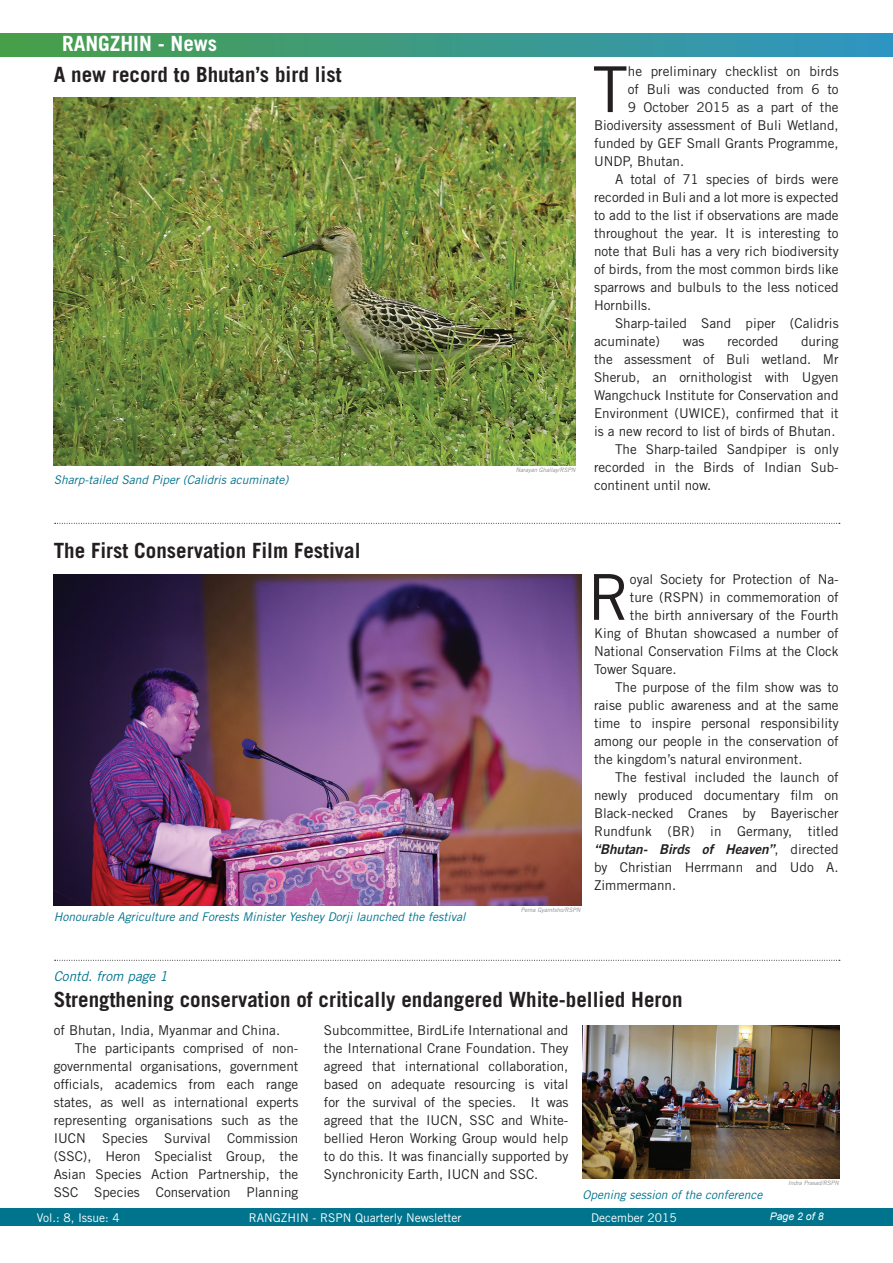
<style>
.page{position:relative;width:893px;height:1263px;background:#fff}
.page>*{position:absolute;margin:0;border:0;box-sizing:border-box;transform-origin:0 0}
.t1{font:63.3px "Trade Gothic LT Std";color:#231f20}
.t2{font:700 21px "Trade Gothic LT Std";color:#231f20}
.t3{font:700 21px "Trade Gothic LT Std";color:#fff}
.t4{font:13.5px/18px "Trade Gothic LT Std";color:#231f20;text-align:justify}
.t5{font:13.5px "Trade Gothic LT Std Bd 2 Obl";color:#231f20}
.t6{font:italic 13.5px "Trade Gothic LT Std";color:#00738d}
.t7{font:italic 12px "Trade Gothic LT Std";color:#00738d}
.t8{font:12px "Trade Gothic LT Std";color:#fff}
.t9{font:italic 10.5px "Arial";color:#fff}
.t10{font:italic 6px "Trade Gothic LT Std";color:#8a8c8f}
.s1{font-family:"Trade Gothic LT Std"}
</style>
<div class="page">
<div style="left:0;top:33px;width:893px;height:23px;background:linear-gradient(to right,#499f47,#2f95c4)"></div>
<div style="left:0;top:1208px;width:893px;height:18px;background:#00738d"></div>
<svg style="left:55px;top:960px;width:785px;height:1px"></svg>
<svg style="left:55px;top:523px;width:785px;height:1px"></svg>
<img style="left:582px;top:1025px;width:257px;height:154px">
<img style="left:54px;top:574px;width:527px;height:332px">
<img style="left:54px;top:98px;width:521px;height:367px">
<h2 class="t3" style="left:62px;top:30px;width:157px">RANGZHIN - News</h2>
<h2 class="t2" style="left:54px;top:61px;width:289px">A new record to Bhutan’s bird list</h2>
<p class="t7" style="left:54px;top:472px;width:236px">Sharp-tailed Sand Piper (Calidris acuminate)</p>
<h2 class="t2" style="left:54px;top:538px;width:308px">The First Conservation Film Festival</h2>
<p class="t7" style="left:54px;top:909px;width:413px">Honourable Agriculture and Forests Minister Yeshey Dorji launched the festival</p>
<p class="t6" style="left:54px;top:968px;width:115px">Contd. from page 1</p>
<p class="t10" style="left:516px;top:466px;width:61px">Narayan Ghallay/RSPN</p>
<h1 class="t1" style="left:593px;top:51px;width:37px">T</h1>
<p class="t4" style="left:628px;top:62px;width:212px">he preliminary checklist on birds</p>
<p class="t4" style="left:628px;top:80px;width:212px">of Buli was conducted from 6 to</p>
<p class="t4" style="left:628px;top:98px;width:212px">9 October 2015 as a part of the</p>
<p class="t4" style="left:594px;top:116px;width:246px">Biodiversity assessment of Buli Wetland,</p>
<p class="t4" style="left:594px;top:134px;width:246px">funded by GEF Small Grants Programme,</p>
<p class="t4" style="left:594px;top:152px;width:92px">UNDP, Bhutan.</p>
<p class="t4" style="left:615px;top:170px;width:225px">A total of 71 species of birds were</p>
<p class="t4" style="left:594px;top:188px;width:246px">recorded in Buli and a lot more is expected</p>
<p class="t4" style="left:594px;top:206px;width:246px">to add to the list if observations are made</p>
<p class="t4" style="left:594px;top:224px;width:246px">throughout the year. It is interesting to</p>
<p class="t4" style="left:594px;top:242px;width:246px">note that Buli has a very rich biodiversity</p>
<p class="t4" style="left:594px;top:260px;width:246px">of birds, from the most common birds like</p>
<p class="t4" style="left:594px;top:278px;width:246px">sparrows and bulbuls to the less noticed</p>
<p class="t4" style="left:594px;top:296px;width:59px">Hornbills.</p>
<p class="t4" style="left:615px;top:314px;width:225px">Sharp-tailed Sand piper (Calidris</p>
<p class="t4" style="left:594px;top:332px;width:68px">acuminate)</p>
<p class="t4" style="left:683px;top:332px;width:23px">was</p>
<p class="t4" style="left:727px;top:332px;width:53px">recorded</p>
<p class="t4" style="left:801px;top:332px;width:39px">during</p>
<p class="t4" style="left:594px;top:350px;width:246px">the assessment of Buli wetland. Mr</p>
<p class="t4" style="left:594px;top:368px;width:246px">Sherub, an ornithologist with Ugyen</p>
<p class="t4" style="left:594px;top:386px;width:246px">Wangchuck Institute for Conservation and</p>
<p class="t4" style="left:594px;top:404px;width:246px">Environment (UWICE), confirmed that it</p>
<p class="t4" style="left:594px;top:422px;width:243px">is a new record to list of birds of Bhutan.</p>
<p class="t4" style="left:615px;top:440px;width:225px">The Sharp-tailed Sandpiper is only</p>
<p class="t4" style="left:594px;top:458px;width:246px">recorded in the Birds of Indian Sub-</p>
<p class="t4" style="left:594px;top:476px;width:119px">continent until now.</p>
<p class="t10" style="left:521px;top:906px;width:61px">Pema Gyamtsho/RSPN</p>
<h1 class="t1" style="left:588px;top:559px;width:44px">R</h1>
<p class="t4" style="left:630px;top:570px;width:210px">oyal Society for Protection of Na-</p>
<p class="t4" style="left:630px;top:588px;width:210px">ture (RSPN) in commemoration of</p>
<p class="t4" style="left:630px;top:606px;width:210px">the birth anniversary of the Fourth</p>
<p class="t4" style="left:594px;top:624px;width:246px">King of Bhutan showcased a number of</p>
<p class="t4" style="left:594px;top:642px;width:246px">National Conservation Films at the Clock</p>
<p class="t4" style="left:594px;top:660px;width:84px">Tower Square.</p>
<p class="t4" style="left:615px;top:678px;width:225px">The purpose of the film show was to</p>
<p class="t4" style="left:594px;top:696px;width:246px">raise public awareness and at the same</p>
<p class="t4" style="left:594px;top:714px;width:246px">time to inspire personal responsibility</p>
<p class="t4" style="left:594px;top:732px;width:246px">among our people in the conservation of</p>
<p class="t4" style="left:594px;top:750px;width:210px">the kingdom’s natural environment.</p>
<p class="t4" style="left:615px;top:768px;width:225px">The festival included the launch of</p>
<p class="t4" style="left:594px;top:786px;width:246px">newly produced documentary film on</p>
<p class="t4" style="left:594px;top:804px;width:246px">Black-necked Cranes by Bayerischer</p>
<p class="t4" style="left:594px;top:822px;width:246px">Rundfunk (BR) in Germany, titled</p>
<p class="t5" style="left:594px;top:840px;width:246px">“Bhutan- Birds of Heaven”<span class="s1">, directed</span></p>
<p class="t4" style="left:594px;top:858px;width:246px">by Christian Herrmann and Udo A.<br>Zimmermann.</p>
<h2 class="t2" style="left:54px;top:986px;width:630px">Strengthening conservation of critically endangered White-bellied Heron</h2>
<p class="t4" style="left:54px;top:1021px;width:228px">of Bhutan, India, Myanmar and China.</p>
<p class="t4" style="left:75px;top:1039px;width:225px">The participants comprised of non-</p>
<p class="t4" style="left:54px;top:1057px;width:246px">governmental organisations, government</p>
<p class="t4" style="left:54px;top:1075px;width:246px">officials, academics from each range</p>
<p class="t4" style="left:54px;top:1093px;width:246px">states, as well as international experts</p>
<p class="t4" style="left:54px;top:1111px;width:246px">representing organisations such as the</p>
<p class="t4" style="left:54px;top:1129px;width:246px">IUCN Species Survival Commission</p>
<p class="t4" style="left:54px;top:1147px;width:246px">(SSC), Heron Specialist Group, the</p>
<p class="t4" style="left:54px;top:1165px;width:246px">Asian Species Action Partnership, the</p>
<p class="t4" style="left:54px;top:1183px;width:246px">SSC Species Conservation Planning</p>
<p class="t4" style="left:324px;top:1021px;width:246px">Subcommittee, BirdLife International and the International Crane Foundation. They agreed that international collaboration, based on adequate resourcing is vital for the survival of the species. It was agreed that the IUCN, SSC and White&shy;bellied Heron Working Group would help to do this. It was financially supported by Synchronicity Earth, IUCN and SSC.</p>
<p class="t7" style="left:582px;top:1187px;width:181px">Opening session of the conference</p>
<p class="t10" style="left:788px;top:1179px;width:52px">Indra Prasad/RSPN</p>
<p class="t8" style="left:37px;top:1210px;width:85px">Vol.: 8, Issue: 4</p>
<p class="t8" style="left:249px;top:1210px;width:214px">RANGZHIN - RSPN Quarterly Newsletter</p>
<p class="t8" style="left:591px;top:1210px;width:87px">December 2015</p>
<p class="t9" style="left:770px;top:1209px;width:55px">Page 2 of 8</p>
</div>
